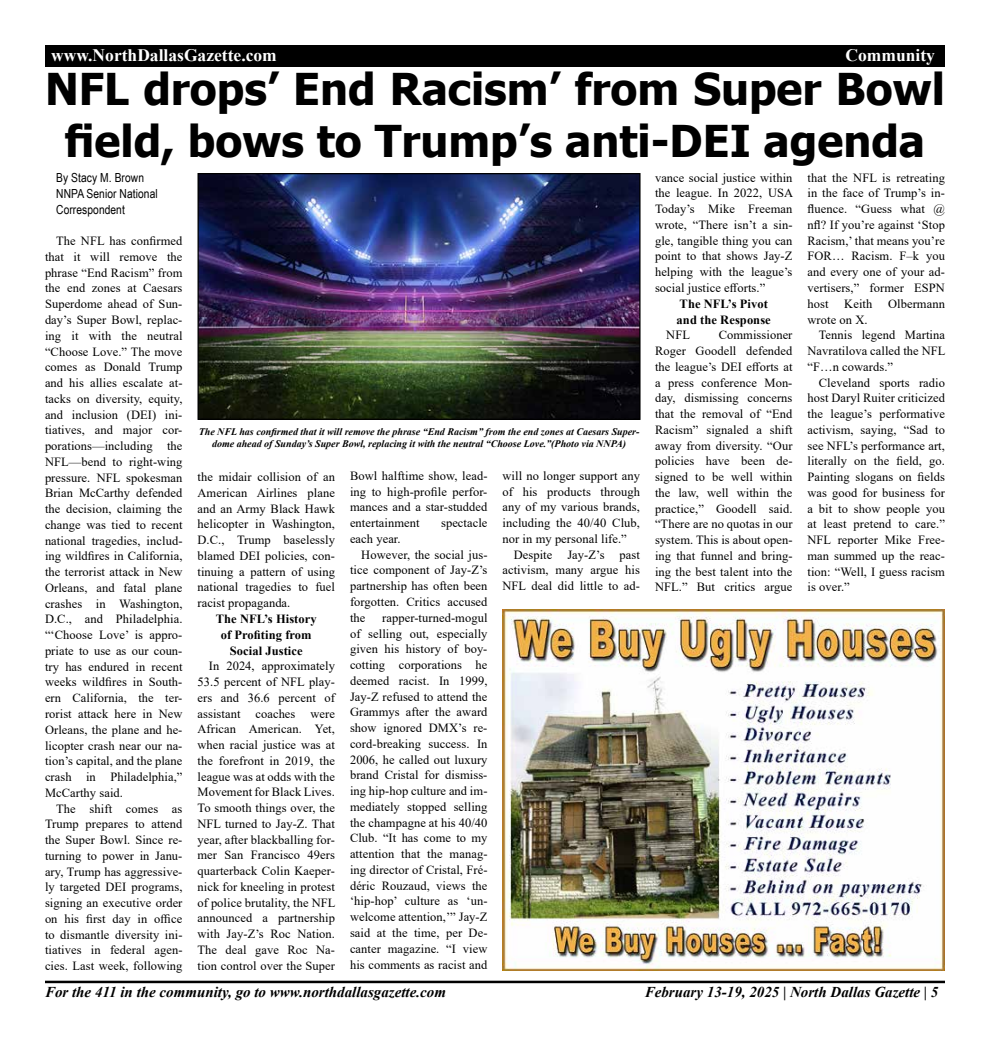
<style>
.page{position:relative;width:990px;height:1047px;background:#fff}
.page>*{position:absolute;margin:0;border:0;box-sizing:border-box;transform-origin:0 0}
.t1{font:700 43.75px/52.5px "Tahoma";color:#000;text-align:center}
.t2{font:700 17.5px "Times New Roman";color:#fff}
.t3{font:italic 700 15px "Times New Roman";color:#000}
.t4{font:12.5px/15.8px "Times New Roman";letter-spacing:.005em;color:#000;text-align:justify}
.t5{font:700 12.5px/15.8px "Times New Roman";letter-spacing:.005em;color:#000;text-align:center}
.t6{font:12.5px/15.8px "Arial Narrow";letter-spacing:.005em;color:#000}
.t7{font:italic 700 10px/12px "Times New Roman";color:#000;text-align:center}
</style>
<div class="page">
<div style="left:45px;top:45px;width:900px;height:21px;background:#000"></div>
<hr style="left:45px;top:980px;width:900px;height:2px;background:#000">
<img style="left:503px;top:609px;width:442px;height:360px">
<img style="left:200px;top:175px;width:439px;height:243px">
<div style="left:198px;top:173px;width:443px;height:247px;border:1px solid #000"></div>
<h2 class="t2" style="left:51px;top:43px;width:227px">www.NorthDallasGazette.com</h2>
<h2 class="t2" style="left:846px;top:43px;width:91px">Community</h2>
<h1 class="t1" style="left:45px;top:64px;width:902px">NFL drops’ End Racism’ from Super Bowl field, bows to Trump’s anti-DEI agenda</h1>
<p class="t6" style="left:56px;top:169px;width:103px">By Stacy M. Brown<br>NNPA Senior National<br>Correspondent</p>
<p class="t4" style="left:45px;top:233px;width:139px;text-indent:11px">The NFL has confirmed that it will remove the phrase “End Racism” from the end zones at Caesars Superdome ahead of Sun&shy;day’s Super Bowl, replac&shy;ing it with the neutral “Choose Love.” The move comes as Donald Trump and his allies escalate at&shy;tacks on diversity, equity, and inclusion (DEI) ini&shy;tiatives, and major cor&shy;porations—including the NFL—bend to right-wing pressure. NFL spokesman Brian McCarthy defended the decision, claiming the change was tied to recent national tragedies, includ&shy;ing wildfires in California, the terrorist attack in New Orleans, and fatal plane crashes in Washington, D.C., and Philadelphia. “‘Choose Love’ is appro&shy;priate to use as our coun&shy;try has endured in recent weeks wildfires in South&shy;ern California, the ter&shy;rorist attack here in New Orleans, the plane and he&shy;licopter crash near our na&shy;tion’s capital, and the plane crash in Philadelphia,” McCarthy said.</p>
<p class="t4" style="left:45px;top:800px;width:139px;text-indent:11px">The shift comes as Trump prepares to attend the Super Bowl. Since re&shy;turning to power in Janu&shy;ary, Trump has aggressive&shy;ly targeted DEI programs, signing an executive order on his first day in office to dismantle diversity ini&shy;tiatives in federal agen&shy;cies. Last week, following</p>
<p class="t7" style="left:199px;top:425px;width:442px">The NFL has confirmed that it will remove the phrase “End Racism” from the end zones at Caesars Super&shy;dome ahead of Sunday’s Super Bowl, replacing it with the neutral “Choose Love.”(Photo via NNPA)</p>
<p class="t4" style="left:198px;top:468px;width:139px">the midair collision of an American Airlines plane and an Army Black Hawk helicopter in Washington, D.C., Trump baselessly blamed DEI policies, con&shy;tinuing a pattern of using national tragedies to fuel racist propaganda.</p>
<p class="t5" style="left:216px;top:610px;width:102px">The NFL’s History of Profiting from<br>Social Justice</p>
<p class="t4" style="left:198px;top:657px;width:139px;text-indent:11px">In 2024, approximately 53.5 percent of NFL play&shy;ers and 36.6 percent of assistant coaches were African American. Yet, when racial justice was at the forefront in 2019, the league was at odds with the Movement for Black Lives.<br>To smooth things over, the NFL turned to Jay-Z. That year, after blackballing for&shy;mer San Francisco 49ers quarterback Colin Kaeper&shy;nick for kneeling in protest of police brutality, the NFL announced a partnership with Jay-Z’s Roc Nation.<br>The deal gave Roc Na&shy;tion control over the Super</p>
<p class="t4" style="left:350px;top:467px;width:139px">Bowl halftime show, lead&shy;ing to high-profile perfor&shy;mances and a star-studded entertainment</p>
<p class="t4" style="left:441px;top:514px;width:48px">spectacle</p>
<p class="t4" style="left:350px;top:530px;width:52px">each year.</p>
<p class="t4" style="left:361px;top:546px;width:128px">However, the social jus-</p>
<p class="t4" style="left:350px;top:562px;width:139px">tice component of Jay-Z’s</p>
<p class="t4" style="left:350px;top:577px;width:139px">partnership has often been</p>
<p class="t4" style="left:350px;top:593px;width:139px">forgotten. Critics accused</p>
<p class="t4" style="left:350px;top:609px;width:17px">the</p>
<p class="t4" style="left:350px;top:609px;width:139px;text-indent:32px">rapper-turned-mogul of selling out, especially given his history of boy&shy;cotting corporations he deemed racist. In 1999, Jay-Z refused to attend the Grammys after the award show ignored DMX’s re&shy;cord-breaking success. In 2006, he called out luxury brand Cristal for dismiss&shy;ing hip-hop culture and im&shy;mediately stopped selling the champagne at his 40/40<br>Club. “It has come to my attention that the manag&shy;ing director of Cristal, Fré&shy;déric Rouzaud, views the ‘hip-hop’ culture as ‘un&shy;welcome attention,’” Jay-Z said at the time, per De&shy;canter magazine. “I view his comments as racist and</p>
<p class="t4" style="left:503px;top:467px;width:139px">will no longer support any of his products through any of my various brands, including the 40/40 Club, nor in my personal life.”</p>
<p class="t4" style="left:503px;top:546px;width:139px;text-indent:11px">Despite Jay-Z’s past activism, many argue his NFL deal did little to ad-</p>
<p class="t4" style="left:655px;top:169px;width:140px">vance social justice within the league. In 2022, USA Today’s Mike Freeman wrote, “There isn’t a sin&shy;gle, tangible thing you can point to that shows Jay-Z helping with the league’s social justice efforts.”</p>
<p class="t5" style="left:677px;top:295px;width:96px;text-align:left">The NFL’s Pivot and the Response</p>
<p class="t4" style="left:666px;top:327px;width:25px">NFL</p>
<p class="t4" style="left:655px;top:327px;width:139px;text-indent:64px">Commissioner Roger Goodell defended the league’s DEI efforts at a press conference Mon&shy;day, dismissing concerns that the removal of “End Racism” signaled a shift away from diversity. “Our policies have been de&shy;signed to be well within the law, well within the practice,” Goodell said. “There are no quotas in our system. This is about open&shy;ing that funnel and bring&shy;ing the best talent into the NFL.” But critics argue</p>
<p class="t4" style="left:808px;top:169px;width:139px">that the NFL is retreating in the face of Trump’s in&shy;fluence. “Guess what @ nfl? If you’re against ‘Stop Racism,’ that means you’re FOR… Racism. F–k you and every one of your ad&shy;vertisers,” former ESPN host</p>
<p class="t4" style="left:844px;top:295px;width:30px">Keith</p>
<p class="t4" style="left:888px;top:295px;width:58px">Olbermann</p>
<p class="t4" style="left:808px;top:311px;width:62px">wrote on X.</p>
<p class="t4" style="left:819px;top:327px;width:128px">Tennis legend Martina</p>
<p class="t4" style="left:808px;top:342px;width:139px">Navratilova called the NFL</p>
<p class="t4" style="left:808px;top:358px;width:87px">“F…n cowards.”</p>
<p class="t4" style="left:819px;top:374px;width:128px">Cleveland sports radio</p>
<p class="t4" style="left:808px;top:390px;width:139px">host Daryl Ruiter criticized</p>
<p class="t4" style="left:808px;top:405px;width:139px">the league’s performative</p>
<p class="t4" style="left:808px;top:421px;width:139px">activism, saying, “Sad to</p>
<p class="t4" style="left:808px;top:437px;width:139px">see NFL’s performance art,</p>
<p class="t4" style="left:808px;top:453px;width:139px">literally on the field, go.</p>
<p class="t4" style="left:808px;top:468px;width:139px">Painting slogans on fields</p>
<p class="t4" style="left:808px;top:484px;width:139px">was good for business for</p>
<p class="t4" style="left:808px;top:500px;width:139px">a bit to show people you</p>
<p class="t4" style="left:808px;top:516px;width:139px">at least pretend to care.”</p>
<p class="t4" style="left:808px;top:531px;width:139px">NFL reporter Mike Free-</p>
<p class="t4" style="left:808px;top:547px;width:139px">man summed up the reac-</p>
<p class="t4" style="left:808px;top:563px;width:139px">tion: “Well, I guess racism</p>
<p class="t4" style="left:808px;top:579px;width:44px">is over.”</p>
<p class="t3" style="left:45px;top:981px;width:403px">For the 411 in the community, go to www.northdallasgazette.com</p>
<p class="t3" style="left:645px;top:981px;width:295px">February 13-19, 2025 | North Dallas Gazette | 5</p>
</div>
